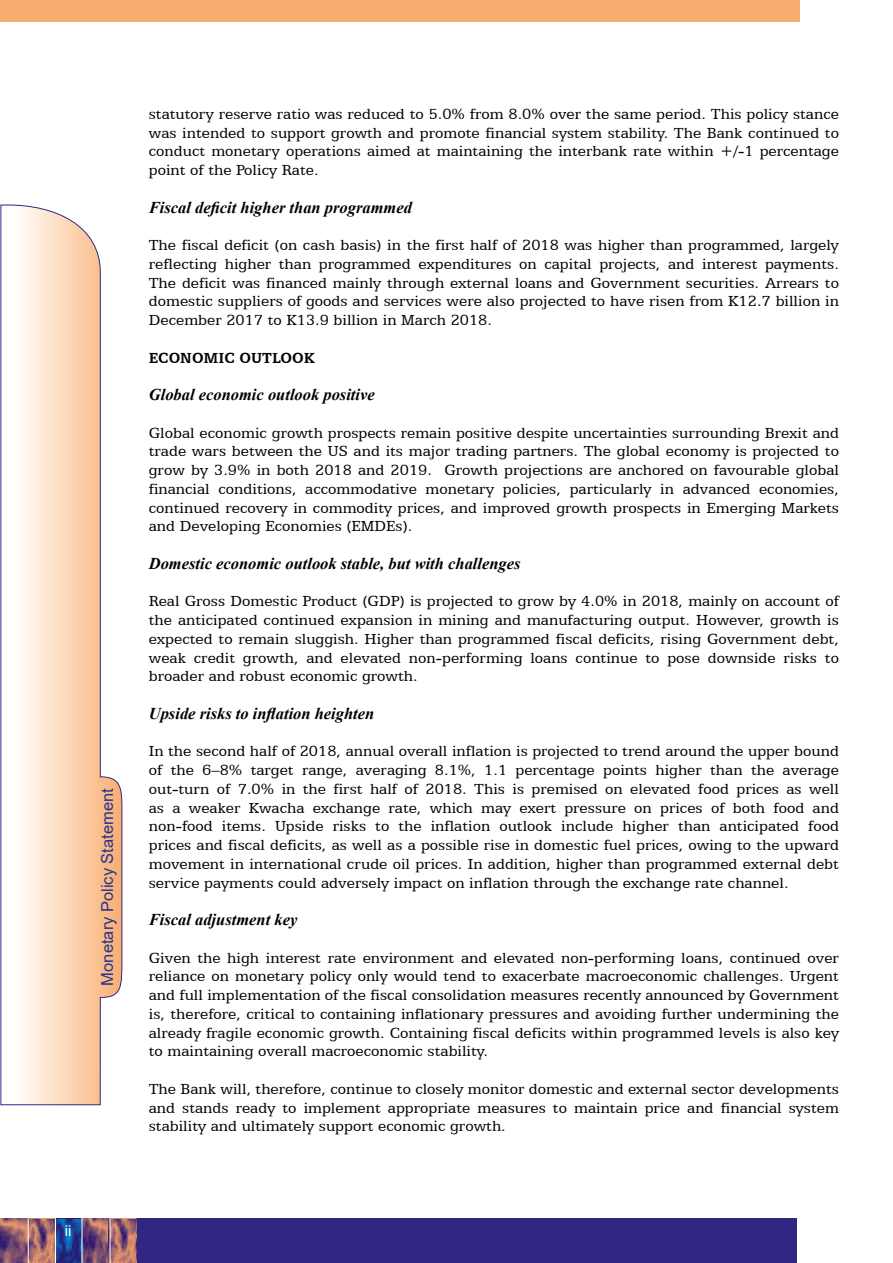
<style>
.page{position:relative;width:893px;height:1263px;background:#fff}
.page>*{position:absolute;margin:0;border:0;box-sizing:border-box;transform-origin:0 0}
.t1{font:16.5px/18.8px "Egyptian 505 BT";color:#000;text-align:justify}
.t2{font:italic 700 16.5px "Times New Roman";color:#000}
.t3{font:16.5px "Arial";color:#28348b}
.t4{font:700 16.5px "Egyptian 505 BT";color:#000}
.t5{font:15px "Arial";color:#fff}
</style>
<div class="page">
<svg style="left:1px;top:204px;width:121px;height:901px"></svg>
<svg style="left:56px;top:1218px;width:26px;height:45px"></svg>
<svg style="left:0;top:1218px;width:28px;height:45px"></svg>
<svg style="left:83px;top:1218px;width:27px;height:45px"></svg>
<svg style="left:29px;top:1218px;width:26px;height:45px"></svg>
<svg style="left:111px;top:1218px;width:27px;height:45px"></svg>
<div style="left:138px;top:1218px;width:659px;height:45px;background:#312783"></div>
<div style="left:0;top:0;width:799px;height:21px;background:#f7ac6f"></div>
<p class="t3" style="left:96px;top:985px;width:199px;rotate:-90deg">Monetary Policy Statement</p>
<p class="t1" style="left:149px;top:104px;width:692px">statutory reserve ratio was reduced to 5.0% from 8.0% over the same period. This policy stance was intended to support growth and promote financial system stability. The Bank continued to conduct monetary operations aimed at maintaining the interbank rate within +/-1 percentage point of the Policy Rate.</p>
<p class="t2" style="left:149px;top:196px;width:265px">Fiscal deficit higher than programmed</p>
<p class="t1" style="left:149px;top:235px;width:692px">The fiscal deficit (on cash basis) in the first half of 2018 was higher than programmed, largely reflecting higher than programmed expenditures on capital projects, and interest payments.<br>The deficit was financed mainly through external loans and Government securities. Arrears to domestic suppliers of goods and services were also projected to have risen from K12.7 billion in December 2017 to K13.9 billion in March 2018.</p>
<p class="t4" style="left:149px;top:348px;width:167px">ECONOMIC OUTLOOK</p>
<p class="t2" style="left:149px;top:383px;width:227px">Global economic outlook positive</p>
<p class="t1" style="left:149px;top:423px;width:692px">Global economic growth prospects remain positive despite uncertainties surrounding Brexit and trade wars between the US and its major trading partners. The global economy is projected to grow by 3.9% in both 2018 and 2019. Growth projections are anchored on favourable global financial conditions, accommodative monetary policies, particularly in advanced economies, continued recovery in commodity prices, and improved growth prospects in Emerging Markets and Developing Economies (EMDEs).</p>
<p class="t2" style="left:149px;top:552px;width:373px">Domestic economic outlook stable, but with challenges</p>
<p class="t1" style="left:149px;top:592px;width:692px">Real Gross Domestic Product (GDP) is projected to grow by 4.0% in 2018, mainly on account of the anticipated continued expansion in mining and manufacturing output. However, growth is expected to remain sluggish. Higher than programmed fiscal deficits, rising Government debt, weak credit growth, and elevated non-performing loans continue to pose downside risks to broader and robust economic growth.</p>
<p class="t2" style="left:149px;top:702px;width:227px">Upside risks to inflation heighten</p>
<p class="t1" style="left:149px;top:742px;width:692px">In the second half of 2018, annual overall inflation is projected to trend around the upper bound of the 6–8% target range, averaging 8.1%, 1.1 percentage points higher than the average out-turn of 7.0% in the first half of 2018. This is premised on elevated food prices as well as a weaker Kwacha exchange rate, which may exert pressure on prices of both food and non-food items. Upside risks to the inflation outlook include higher than anticipated food prices and fiscal deficits, as well as a possible rise in domestic fuel prices, owing to the upward movement in international crude oil prices. In addition, higher than programmed external debt service payments could adversely impact on inflation through the exchange rate channel.</p>
<p class="t2" style="left:149px;top:908px;width:150px">Fiscal adjustment key</p>
<p class="t1" style="left:149px;top:948px;width:692px">Given the high interest rate environment and elevated non-performing loans, continued over reliance on monetary policy only would tend to exacerbate macroeconomic challenges. Urgent and full implementation of the fiscal consolidation measures recently announced by Government is, therefore, critical to containing inflationary pressures and avoiding further undermining the already fragile economic growth. Containing fiscal deficits within programmed levels is also key to maintaining overall macroeconomic stability.</p>
<p class="t1" style="left:149px;top:1079px;width:692px">The Bank will, therefore, continue to closely monitor domestic and external sector developments and stands ready to implement appropriate measures to maintain price and financial system stability and ultimately support economic growth.</p>
<p class="t5" style="left:65px;top:1220px;width:8px">ii</p>
</div>
